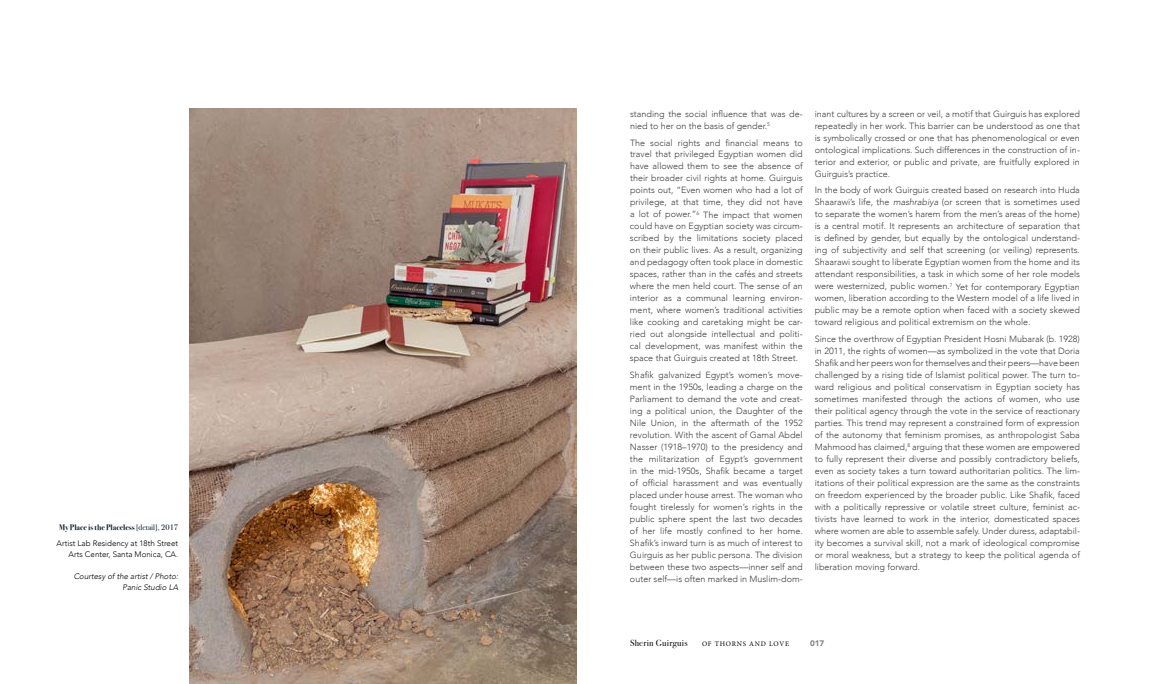
<style>
.page{position:relative;width:1152px;height:684px;background:#fff}
.page>*{position:absolute;margin:0;border:0;box-sizing:border-box;transform-origin:0 0}
.t1{font:300 9px/12px "Avenir";color:#414042;text-align:justify}
.t2{font:9px "Bodoni Svty Two ITCTT";letter-spacing:.03em;color:#000}
.t3{font:300 8px/11px "Avenir";color:#000;text-align:right}
.t4{font:italic 300 8px/11px "Avenir";color:#000;text-align:right}
.t5{font:700 8px "Bodoni Svty Two ITCTT";color:#111e31}
.t6{font:900 8px "Avenir";color:#808285}
.t7{font:7px "Minion Pro";letter-spacing:.11em;color:#000}
.s1{font-weight:400}
.s2{font-style:italic}
</style>
<div class="page">
<img style="left:189px;top:108px;width:388px;height:576px">
<p class="t5" style="left:59px;top:521px;width:120px">My Place is the Placeless <span class="s1">[detail], 2017</span></p>
<p class="t3" style="left:57px;top:537px;width:123px">Artist Lab Residency at 18th Street<br>Arts Center, Santa Monica, CA.</p>
<p class="t4" style="left:74px;top:570px;width:106px">Courtesy of the artist / Photo:<br>Panic Studio LA</p>
<p class="t1" style="left:630px;top:108px;width:174px">standing the social influence that was de&shy;nied to her on the basis of gender.<sup>5</sup></p>
<p class="t1" style="left:630px;top:136px;width:174px">The social rights and financial means to travel that privileged Egyptian women did have allowed them to see the absence of their broader civil rights at home. Guirguis points out, “Even women who had a lot of privilege, at that time, they did not have a lot of power.”<sup>6</sup> The impact that women could have on Egyptian society was circum&shy;scribed by the limitations society placed on their public lives. As a result, organizing and pedagogy often took place in domestic spaces, rather than in the cafés and streets where the men held court. The sense of an interior as a communal learning environ&shy;ment, where women’s traditional activities like cooking and caretaking might be car&shy;ried out alongside intellectual and politi&shy;cal development, was manifest within the space that Guirguis created at 18th Street.</p>
<p class="t1" style="left:630px;top:369px;width:174px">Shafik galvanized Egypt’s women’s move&shy;ment in the 1950s, leading a charge on the Parliament to demand the vote and creat&shy;ing a political union, the Daughter of the Nile Union, in the aftermath of the 1952 revolution. With the ascent of Gamal Abdel Nasser (1918–1970) to the presidency and the militarization of Egypt’s government in the mid-1950s, Shafik became a target of official harassment and was eventually placed under house arrest. The woman who fought tirelessly for women’s rights in the public sphere spent the last two decades of her life mostly confined to her home.<br>Shafik’s inward turn is as much of interest to Guirguis as her public persona. The division between these two aspects—inner self and outer self—is often marked in Muslim-dom-</p>
<p class="t1" style="left:815px;top:108px;width:267px">inant cultures by a screen or veil, a motif that Guirguis has explored repeatedly in her work. This barrier can be understood as one that is symbolically crossed or one that has phenomenological or even ontological implications. Such differences in the construction of in&shy;terior and exterior, or public and private, are fruitfully explored in Guirguis’s practice.</p>
<p class="t1" style="left:815px;top:184px;width:267px">In the body of work Guirguis created based on research into Huda Shaarawi’s life, the <span class="s2">mashrabiya</span> (or screen that is sometimes used to separate the women’s harem from the men’s areas of the home) is a central motif. It represents an architecture of separation that is defined by gender, but equally by the ontological understand&shy;ing of subjectivity and self that screening (or veiling) represents.<br>Shaarawi sought to liberate Egyptian women from the home and its attendant responsibilities, a task in which some of her role models were westernized, public women.<sup>7</sup> Yet for contemporary Egyptian women, liberation according to the Western model of a life lived in public may be a remote option when faced with a society skewed toward religious and political extremism on the whole.</p>
<p class="t1" style="left:815px;top:333px;width:267px">Since the overthrow of Egyptian President Hosni Mubarak (b. 1928) in 2011, the rights of women—as symbolized in the vote that Doria Shafik and her peers won for themselves and their peers—have been challenged by a rising tide of Islamist political power. The turn to&shy;ward religious and political conservatism in Egyptian society has sometimes manifested through the actions of women, who use their political agency through the vote in the service of reactionary parties. This trend may represent a constrained form of expression of the autonomy that feminism promises, as anthropologist Saba Mahmood has claimed,<sup>8</sup> arguing that these women are empowered to fully represent their diverse and possibly contradictory beliefs, even as society takes a turn toward authoritarian politics. The lim&shy;itations of their political expression are the same as the constraints on freedom experienced by the broader public. Like Shafik, faced with a politically repressive or volatile street culture, feminist ac&shy;tivists have learned to work in the interior, domesticated spaces where women are able to assemble safely. Under duress, adaptabil&shy;ity becomes a survival skill, not a mark of ideological compromise or moral weakness, but a strategy to keep the political agenda of liberation moving forward.</p>
<p class="t2" style="left:630px;top:635px;width:59px">Sherin Guirguis</p>
<p class="t7" style="left:702px;top:639px;width:89px">OF THORNS AND LOVE</p>
<p class="t6" style="left:810px;top:636px;width:16px">017</p>
</div>
